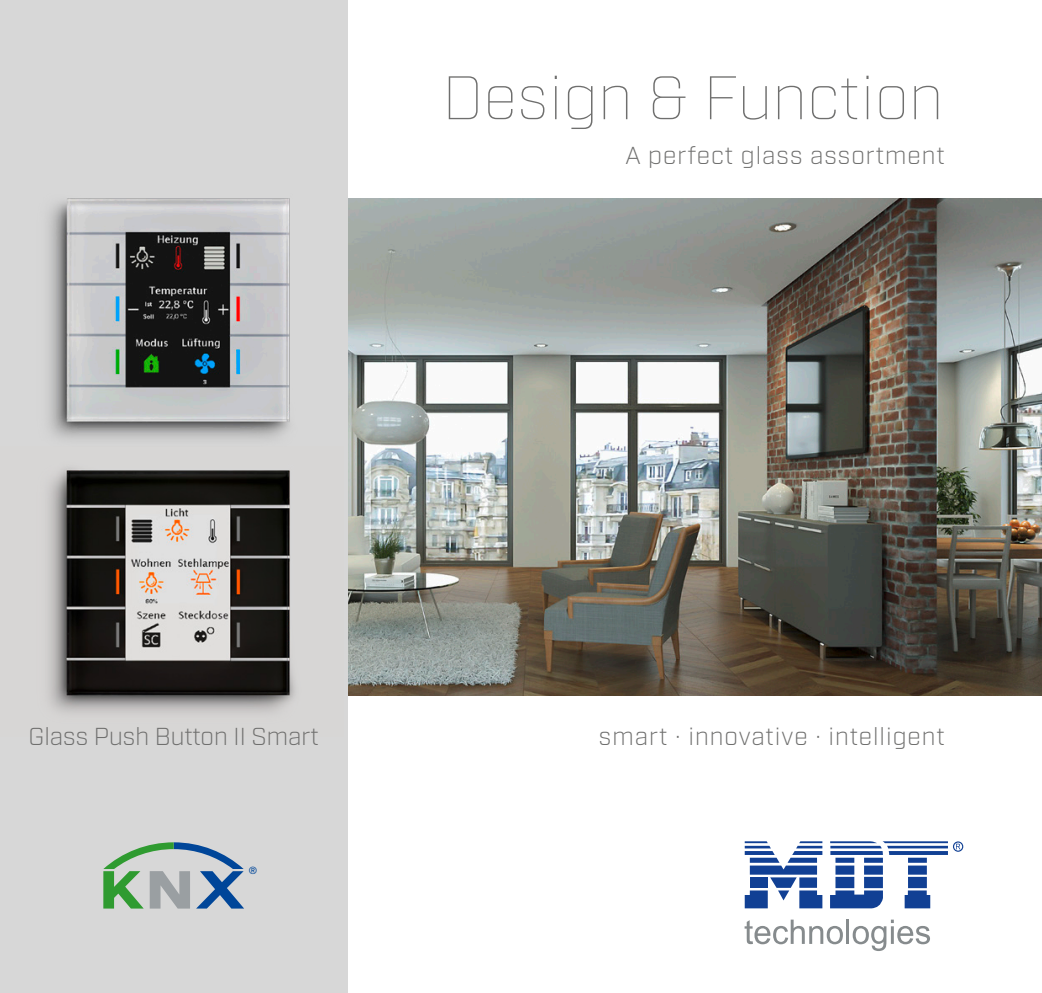
<style>
.page{position:relative;width:1042px;height:993px;background:#fff}
.page>*{position:absolute;margin:0;border:0;box-sizing:border-box;transform-origin:0 0}
.t1{font:100 61.25px "Industry";letter-spacing:.01em;color:#6f6f6e}
.t2{font:300 24.5px "Industry";letter-spacing:.04em;color:#6f6f6e}
.t3{font:300 24.5px "Industry";color:#6f6f6e}
.t4{font:300 10.33px "Frutiger";color:#004699}
</style>
<div class="page">
<img style="left:347px;top:198px;width:695px;height:496px">
<svg style="left:745px;top:841px;width:77px;height:67px"></svg>
<div style="left:908px;top:857px;width:19px;height:5px;background:#114094"></div>
<div style="left:908px;top:865px;width:19px;height:9px;background:#114094"></div>
<svg style="left:904px;top:890px;width:26px;height:18px"></svg>
<div style="left:908px;top:876px;width:19px;height:11px;background:#114094"></div>
<div style="left:835px;top:857px;width:19px;height:5px;background:#114094"></div>
<div style="left:835px;top:865px;width:19px;height:9px;background:#114094"></div>
<div style="left:835px;top:876px;width:19px;height:11px;background:#114094"></div>
<div style="left:864px;top:857px;width:19px;height:5px;background:#114094"></div>
<div style="left:864px;top:865px;width:19px;height:9px;background:#114094"></div>
<div style="left:864px;top:876px;width:19px;height:11px;background:#114094"></div>
<svg style="left:830px;top:890px;width:53px;height:18px"></svg>
<svg style="left:830px;top:841px;width:133px;height:13px"></svg>
<svg style="left:744px;top:919px;width:99px;height:24px"></svg>
<hr style="left:846px;top:919px;width:3px;height:24px;background:#868b8d">
<svg style="left:852px;top:919px;width:78px;height:31px"></svg>
<div style="left:0;top:0;width:347px;height:992px;background:#d7d7d7"></div>
<img style="left:48px;top:468px;width:247px;height:245px">
<img style="left:48px;top:198px;width:242px;height:241px">
<svg style="left:103px;top:842px;width:141px;height:66px"></svg>
<h1 class="t1" style="left:442px;top:61px;width:502px">Design &amp; Function</h1>
<p class="t2" style="left:625px;top:141px;width:321px">A perfect glass assortment</p>
<p class="t3" style="left:28px;top:721px;width:292px">Glass Push Button II Smart</p>
<p class="t2" style="left:599px;top:721px;width:347px">smart ∙ innovative ∙ intelligent</p>
<p class="t4" style="left:249px;top:863px;width:10px">®</p>
</div>
